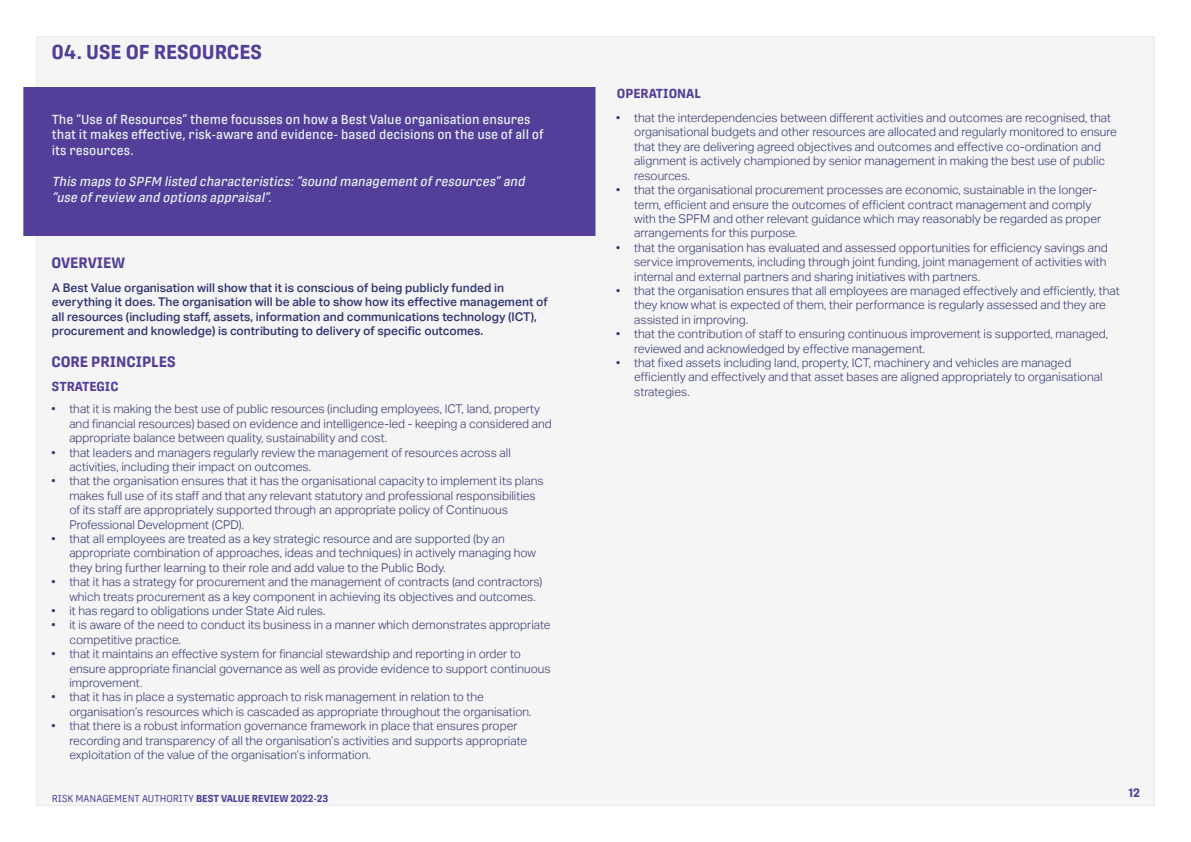
<style>
.page{position:relative;width:1191px;height:842px;background:#fff}
.page>*{position:absolute;margin:0;border:0;box-sizing:border-box;transform-origin:0 0}
.t1{font:700 20px "Protipo Narrow";color:#533f99}
.t2{font:700 15px "Protipo Narrow";color:#533f99}
.t3{font:500 13px/15.6px "Protipo Narrow";color:#e5edf1}
.t4{font:italic 500 13px/15.6px "Protipo Narrow";color:#e5edf1}
.t5{font:700 13px "Protipo Narrow";color:#533f99}
.t6{font:300 12px/14.4px "Aktiv Grotesk";color:#303370}
.t7{font:500 12px/14.4px "Aktiv Grotesk";color:#303370}
.t8{font:700 12px "Protipo Narrow";color:#533f99}
.t9{font:10px "Protipo Narrow";color:#533f99}
.s1{font-weight:700}
</style>
<div class="page">
<div style="left:36px;top:36px;width:1119px;height:770px;background:#f5f5f5;border:1px solid #e5edf1"></div>
<div style="left:23px;top:87px;width:572px;height:149px;background:#533f99"></div>
<h1 class="t1" style="left:52px;top:40px;width:212px">04. USE OF RESOURCES</h1>
<p class="t3" style="left:52px;top:111px;width:493px">The “Use of Resources” theme focusses on how a Best Value organisation ensures that it makes effective, risk-aware and evidence- based decisions on the use of all of its resources.</p>
<p class="t4" style="left:52px;top:174px;width:477px">This maps to SPFM listed characteristics:“sound management ofresources” and “use ofreview and options appraisal”.</p>
<p class="t2" style="left:51px;top:253px;width:75px">OVERVIEW</p>
<p class="t7" style="left:52px;top:281px;width:497px">A Best Value organisation will show that it is conscious of being publicly funded in everything it does. The organisation will be able to show how its effective management of all resources (including staff, assets, information and communications technology (ICT), procurement and knowledge) is contributing to delivery of specific outcomes.</p>
<p class="t2" style="left:51px;top:353px;width:126px">CORE PRINCIPLES</p>
<p class="t6" style="left:69px;top:402px;width:484px;text-indent:-18px">• that it is making the best use of public resources (including employees, ICT, land, property and financial resources) based on evidence and intelligence-led - keeping a considered and appropriate balance between quality, sustainability and cost.</p>
<p class="t6" style="left:69px;top:445px;width:443px;text-indent:-18px">• that leaders and managers regularly review the management of resources across all activities, including their impact on outcomes.</p>
<p class="t6" style="left:69px;top:474px;width:476px;text-indent:-18px">• that the organisation ensures that it has the organisational capacity to implement its plans makes full use of its staff and that any relevant statutory and professional responsibilities of its staff are appropriately supported through an appropriate policy of Continuous Professional Development (CPD).</p>
<p class="t6" style="left:69px;top:532px;width:468px;text-indent:-18px">• that all employees are treated as a key strategic resource and are supported (by an appropriate combination of approaches, ideas and techniques) in actively managing how they bring further learning to their role and add value to the Public Body.</p>
<p class="t6" style="left:69px;top:575px;width:475px;text-indent:-18px">• that it has a strategy for procurement and the management of contracts (and contractors) which treats procurement as a key component in achieving its objectives and outcomes.</p>
<p class="t6" style="left:51px;top:604px;width:275px">• it has regard to obligations under State Aid rules.</p>
<p class="t6" style="left:69px;top:618px;width:483px;text-indent:-18px">• it is aware of the need to conduct its business in a manner which demonstrates appropriate competitive practice.</p>
<p class="t6" style="left:69px;top:647px;width:482px;text-indent:-18px">• that it maintains an effective system for financial stewardship and reporting in order to ensure appropriate financial governance as well as provide evidence to support continuous improvement.</p>
<p class="t6" style="left:69px;top:690px;width:464px;text-indent:-18px">• that it has in place a systematic approach to risk management in relation to the organisation’s resources which is cascaded as appropriate throughout the organisation.</p>
<p class="t6" style="left:69px;top:719px;width:459px;text-indent:-18px">• that there is a robust information governance framework in place that ensures proper recording and transparency of all the organisation’s activities and supports appropriate exploitation of the value of the organisation’s information.</p>
<p class="t5" style="left:52px;top:378px;width:68px">STRATEGIC</p>
<p class="t9" style="left:52px;top:792px;width:278px">RISK MANAGEMENT AUTHORITY <span class="s1">BEST VALUE REVIEW 2022-23</span></p>
<p class="t5" style="left:617px;top:86px;width:86px">OPERATIONAL</p>
<p class="t6" style="left:634px;top:111px;width:484px;text-indent:-18px">• that the interdependencies between different activities and outcomes are recognised, that organisational budgets and other resources are allocated and regularly monitored to ensure that they are delivering agreed objectives and outcomes and effective co-ordination and alignment is actively championed by senior management in making the best use of public resources.</p>
<p class="t6" style="left:634px;top:183px;width:468px;text-indent:-18px">• that the organisational procurement processes are economic, sustainable in the longer&shy;term, efficient and ensure the outcomes of efficient contract management and comply with the SPFM and other relevant guidance which may reasonably be regarded as proper arrangements for this purpose.</p>
<p class="t6" style="left:634px;top:240px;width:475px;text-align:justify;text-indent:-18px">• that the organisation has evaluated and assessed opportunities for efficiency savings and service improvements, including through joint funding, joint management of activities with internal and external partners and sharing initiatives with partners.</p>
<p class="t6" style="left:634px;top:284px;width:487px;text-indent:-18px">• that the organisation ensures that all employees are managed effectively and efficiently, that they know what is expected of them, their performance is regularly assessed and they are assisted in improving.</p>
<p class="t6" style="left:634px;top:327px;width:475px;text-indent:-18px">• that the contribution of staff to ensuring continuous improvement is supported, managed, reviewed and acknowledged by effective management.</p>
<p class="t6" style="left:634px;top:356px;width:470px;text-indent:-18px">• that fixed assets including land, property, ICT, machinery and vehicles are managed efficiently and effectively and that asset bases are aligned appropriately to organisational strategies.</p>
<p class="t8" style="left:1128px;top:785px;width:13px">12</p>
</div>
